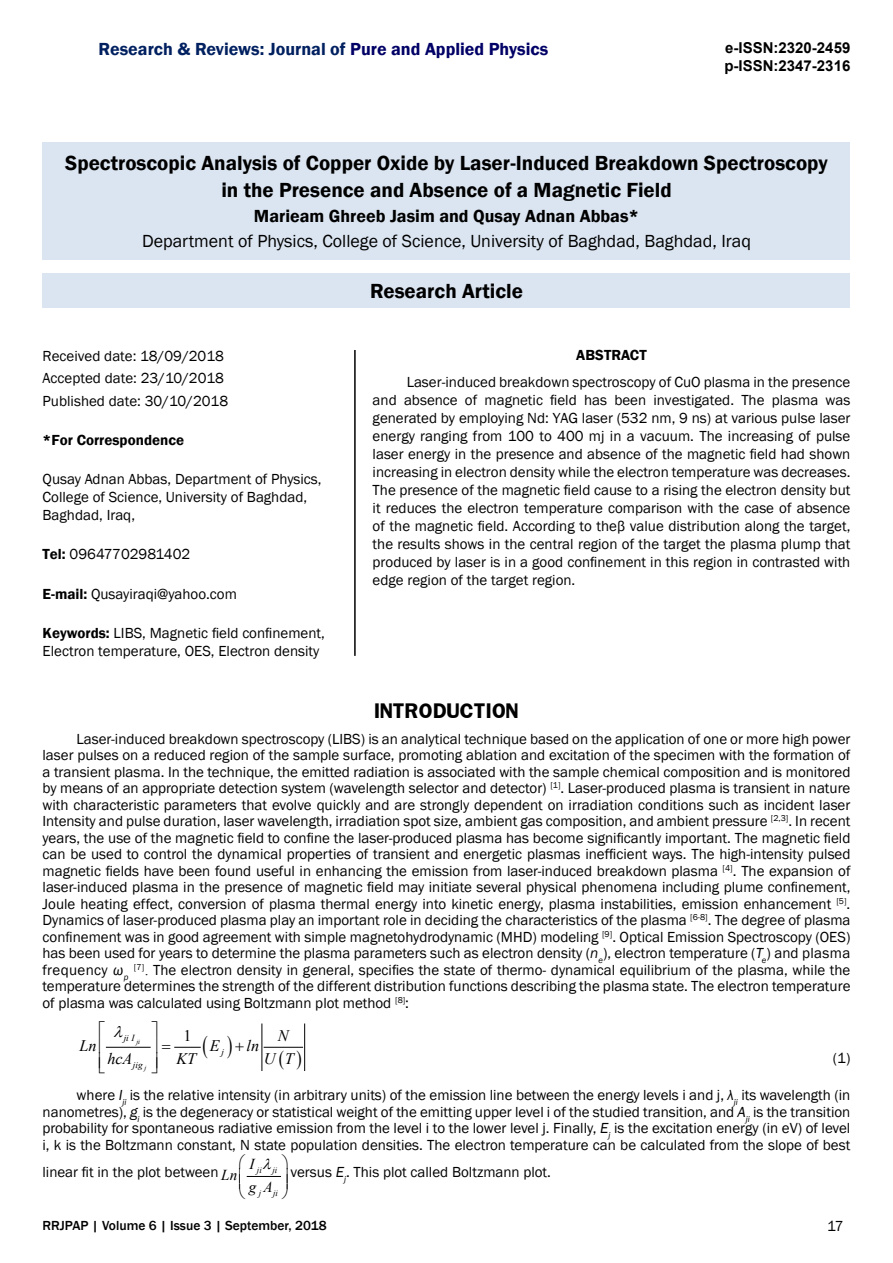
<style>
.page{position:relative;width:893px;height:1263px;background:#fff}
.page>*{position:absolute;margin:0;border:0;box-sizing:border-box;transform-origin:0 0}
.t1{font:600 21px/27px "Franklin Gothic";color:#000;text-align:center}
.t2{font:18px "Franklin Gothic";color:#000}
.t3{font:600 18px "Franklin Gothic";color:#002060}
.t4{font:600 18px "Franklin Gothic";color:#000}
.t5{font:700 18px "Franklin";color:#000}
.t6{font:italic 16.05px "Times New Roman";letter-spacing:.005em;color:#000}
.t7{font:16.05px "Times New Roman";color:#000}
.t8{font:italic 15.15px "Times New Roman";color:#000}
.t9{font:15px/16.5px "Franklin Gothic";color:#000;text-align:justify}
.t10{font:700 15px/18px "Arial";color:#000}
.t11{font:600 15px "Franklin Gothic";color:#000}
.t12{font:500 13.5px "Franklin Gothic";color:#000}
.t13{font:italic 9.3px "Times New Roman";color:#000}
.t14{font:italic 8.7px "Times New Roman";color:#000}
.t15{font:italic 6.75px "Times New Roman";color:#000}
.s1{color:#006}
.s2{font-weight:600}
.s3{font-style:italic}
.s4{font-family:"Times New Roman"}
</style>
<div class="page">
<hr style="left:106px;top:1047px;width:44px;height:1px;background:#000">
<hr style="left:264px;top:1047px;width:39px;height:1px;background:#000">
<hr style="left:261px;top:1024px;width:1px;height:46px;background:#000">
<hr style="left:304px;top:1024px;width:1px;height:46px;background:#000">
<hr style="left:247px;top:1176px;width:33px;height:1px;background:#000">
<hr style="left:354px;top:350px;width:2px;height:306px;background:#000">
<div style="left:43px;top:143px;width:807px;height:117px;background:#dbe5f1"></div>
<div style="left:43px;top:273px;width:807px;height:35px;background:#dbe5f1"></div>
<svg style="left:174px;top:1046px;width:27px;height:2px"></svg>
<p class="t3" style="left:99px;top:38px;width:451px">Research &amp; Reviews: Journal of <span class="s1">Pure and Applied Physics</span></p>
<p class="t10" style="left:724px;top:39px;width:127px">e-ISSN:2320-2459 p-ISSN:2347-2316</p>
<h1 class="t1" style="left:65px;top:150px;width:764px">Spectroscopic Analysis of Copper Oxide by Laser-Induced Breakdown Spectroscopy in the Presence and Absence of a Magnetic Field</h1>
<p class="t4" style="left:254px;top:205px;width:387px">Marieam Ghreeb Jasim and Qusay Adnan Abbas*</p>
<p class="t2" style="left:142px;top:230px;width:610px">Department of Physics, College of Science, University of Baghdad, Baghdad, Iraq</p>
<h1 class="t1" style="left:370px;top:277px;width:155px">Research Article</h1>
<p class="t9" style="left:43px;top:345px;width:187px;line-height:22.5px;text-align:left">Received date: 18/09/2018<br>Accepted date: 23/10/2018<br>Published date: 30/10/2018</p>
<p class="t11" style="left:43px;top:431px;width:143px">*For Correspondence</p>
<p class="t9" style="left:43px;top:470px;width:281px;line-height:18px;text-align:left">Qusay Adnan Abbas, Department of Physics,<br>College of Science, University of Baghdad,<br>Baghdad, Iraq,</p>
<p class="t9" style="left:43px;top:546px;width:149px"><span class="s2">Tel:</span> 09647702981402</p>
<p class="t9" style="left:43px;top:586px;width:196px"><span class="s2">E-mail:</span> Qusayiraqi@yahoo.com</p>
<p class="t9" style="left:43px;top:624px;width:284px;line-height:18px"><span class="s2">Keywords:</span> LIBS, Magnetic field confinement,<br>Electron temperature, OES, Electron density</p>
<p class="t11" style="left:576px;top:346px;width:72px">ABSTRACT</p>
<p class="t9" style="left:373px;top:373px;width:479px;line-height:18px;text-indent:34px">Laser-induced breakdown spectroscopy of CuO plasma in the presence and absence of magnetic field has been investigated. The plasma was generated by employing Nd: YAG laser (532 nm, 9 ns) at various pulse laser energy ranging from 100 to 400 mj in a vacuum. The increasing of pulse laser energy in the presence and absence of the magnetic field had shown increasing in electron density while the electron temperature was decreases.<br>The presence of the magnetic field cause to a rising the electron density but it reduces the electron temperature comparison with the case of absence of the magnetic field. According to theβ value distribution along the target, the results shows in the central region of the target the plasma plump that produced by laser is in a good confinement in this region in contrasted with edge region of the target region.</p>
<p class="t5" style="left:374px;top:698px;width:146px">INTRODUCTION</p>
<p class="t9" style="left:42px;top:731px;width:810px;text-indent:34px">Laser-induced breakdown spectroscopy (LIBS) is an analytical technique based on the application of one or more high power laser pulses on a reduced region of the sample surface, promoting ablation and excitation of the specimen with the formation of a transient plasma. In the technique, the emitted radiation is associated with the sample chemical composition and is monitored by means of an appropriate detection system (wavelength selector and detector) <sup>[1]</sup>. Laser-produced plasma is transient in nature with characteristic parameters that evolve quickly and are strongly dependent on irradiation conditions such as incident laser Intensity and pulse duration, laser wavelength, irradiation spot size, ambient gas composition, and ambient pressure <sup>[2,3]</sup>. In recent years, the use of the magnetic field to confine the laser-produced plasma has become significantly important. The magnetic field can be used to control the dynamical properties of transient and energetic plasmas inefficient ways. The high-intensity pulsed magnetic fields have been found useful in enhancing the emission from laser-induced breakdown plasma <sup>[4]</sup>. The expansion of laser-induced plasma in the presence of magnetic field may initiate several physical phenomena including plume confinement, Joule heating effect, conversion of plasma thermal energy into kinetic energy, plasma instabilities, emission enhancement <sup>[5]</sup>.<br>Dynamics of laser-produced plasma play an important role in deciding the characteristics of the plasma <sup>[6-8]</sup>. The degree of plasma confinement was in good agreement with simple magnetohydrodynamic (MHD) modeling <sup>[9]</sup>. Optical Emission Spectroscopy (OES) has been used for years to determine the plasma parameters such as electron density (<span class="s3">n</span><sub>e</sub>), electron temperature (<span class="s3">T</span><sub>e</sub>) and plasma frequency <span class="s3">ω</span><sub>p</sub> <sup>[7]</sup><span class="s4">.</span> The electron density in general, specifies the state of thermo- dynamical equilibrium of the plasma, while the temperature determines the strength of the different distribution functions describing the plasma state. The electron temperature of plasma was calculated using Boltzmann plot method <sup>[8]</sup>:</p>
<p class="t7" style="left:184px;top:1025px;width:10px">1</p>
<p class="t15" style="left:136px;top:1037px;width:5px">ji</p>
<p class="t15" style="left:144px;top:1063px;width:3px">j</p>
<p class="t6" style="left:278px;top:1025px;width:12px">N</p>
<p class="t13" style="left:124px;top:1032px;width:12px">ji I</p>
<p class="t6" style="left:80px;top:1035px;width:19px">Ln</p>
<p class="t6" style="left:210px;top:1035px;width:11px">E</p>
<p class="t6" style="left:246px;top:1035px;width:14px">ln</p>
<p class="t6" style="left:107px;top:1047px;width:27px">hcA</p>
<p class="t6" style="left:176px;top:1047px;width:21px">KT</p>
<p class="t6" style="left:264px;top:1047px;width:32px">U T</p>
<p class="t9" style="left:833px;top:1050px;width:19px">(1)</p>
<p class="t9" style="left:42px;top:1087px;width:809px;text-indent:34px">where <span class="s3">I</span><sub>ji</sub> is the relative intensity (in arbitrary units) of the emission line between the energy levels i and j, <span class="s3">λ</span><sub>ji</sub> its wavelength (in nanometres), <span class="s3">g</span><sub>i</sub> is the degeneracy or statistical weight of the emitting upper level i of the studied transition, and <span class="s3">A</span><sub>ji</sub> is the transition probability for spontaneous radiative emission from the level i to the lower level j. Finally, <span class="s3">E</span><sub>j</sub> is the excitation energy (in eV) of level i, k is the Boltzmann constant, N state population densities. The electron temperature can be calculated from the slope of best</p>
<p class="t9" style="left:42px;top:1163px;width:178px">linear fit in the plot between</p>
<p class="t14" style="left:257px;top:1164px;width:22px">ji ji</p>
<p class="t14" style="left:259px;top:1187px;width:4px">j</p>
<p class="t14" style="left:273px;top:1187px;width:6px">ji</p>
<p class="t13" style="left:221px;top:1046px;width:4px">j</p>
<p class="t13" style="left:133px;top:1058px;width:11px">jig</p>
<p class="t8" style="left:249px;top:1153px;width:7px">I</p>
<p class="t9" style="left:291px;top:1163px;width:262px">versus <span class="s3">E</span><sub>j</sub>. This plot called Boltzmann plot.</p>
<p class="t8" style="left:221px;top:1165px;width:18px">Ln</p>
<p class="t8" style="left:249px;top:1176px;width:25px">g A</p>
<p class="t12" style="left:43px;top:1217px;width:286px">RRJPAP | Volume 6 | Issue 3 | September, 2018</p>
<p class="t9" style="left:827px;top:1218px;width:18px">17</p>
</div>
